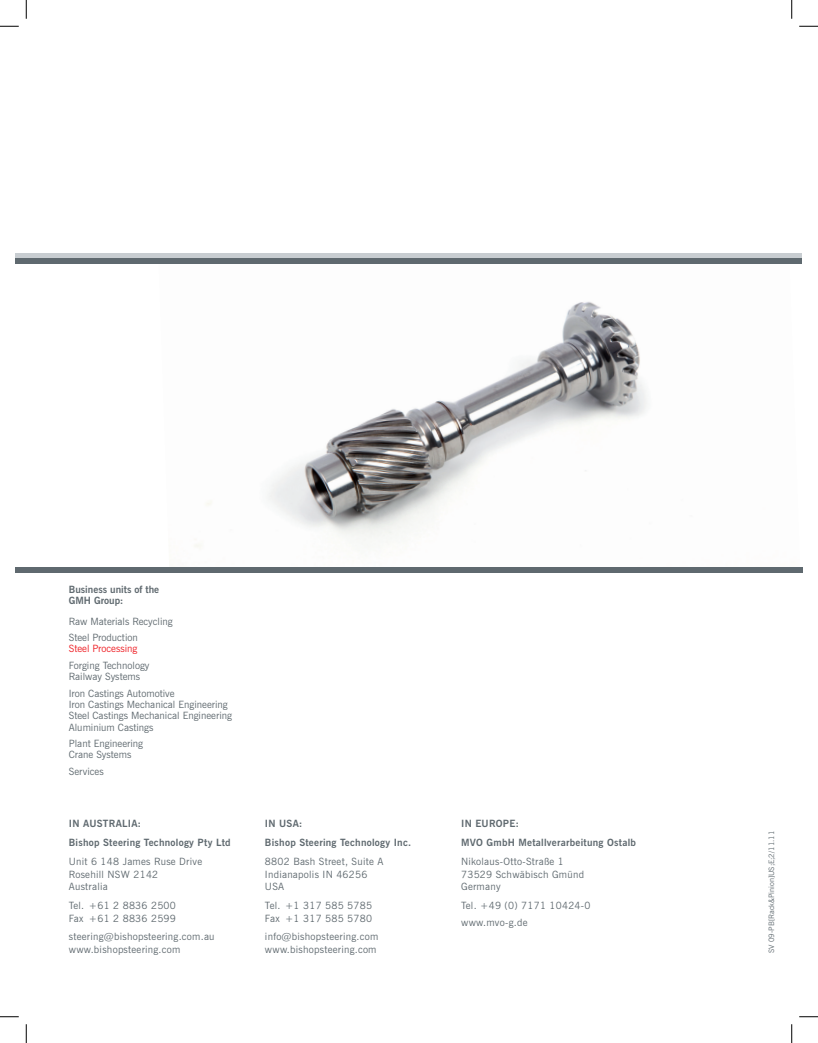
<style>
.page{position:relative;width:818px;height:1043px;background:#fff}
.page>*{position:absolute;margin:0;border:0;box-sizing:border-box;transform-origin:0 0}
.t1{font:10px/12.5px "News Gothic BT";letter-spacing:.025em;color:#5f696f}
.t2{font:10px/11.2px "News Gothic BT";color:#5f696f}
.t3{font:700 10px/18.9px "News Gothic BT";letter-spacing:.025em;color:#5f696f}
.t4{font:700 10px/11.2px "News Gothic BT";color:#5f696f}
.t5{font:10px "News Gothic BT";color:#ee1d23}
.t6{font:7.5px "News Gothic BT";color:#5f696f}
</style>
<div class="page">
<img style="left:195px;top:301px;width:452px;height:246px">
<div style="left:16px;top:253px;width:786px;height:5px;background:#c8cdd1"></div>
<div style="left:16px;top:258px;width:786px;height:6px;background:#5f696f"></div>
<div style="left:16px;top:567px;width:786px;height:5px;background:#5f696f"></div>
<svg style="left:0;top:25px;width:19px;height:2px"></svg>
<svg style="left:799px;top:25px;width:19px;height:2px"></svg>
<svg style="left:0;top:1016px;width:19px;height:1px"></svg>
<svg style="left:799px;top:1016px;width:19px;height:1px"></svg>
<svg style="left:25px;top:0;width:2px;height:19px"></svg>
<svg style="left:25px;top:1024px;width:2px;height:18px"></svg>
<svg style="left:791px;top:0;width:1px;height:19px"></svg>
<svg style="left:791px;top:1024px;width:1px;height:18px"></svg>
<p class="t4" style="left:69px;top:584px;width:92px">Business units of the<br>GMH Group:</p>
<p class="t2" style="left:69px;top:612px;width:105px;line-height:16.5px">Raw M aterials Recycling<br>Steel Production</p>
<p class="t5" style="left:69px;top:642px;width:70px">Steel Processing</p>
<p class="t2" style="left:69px;top:659px;width:82px">Forging Technology<br>Railway Systems</p>
<p class="t2" style="left:69px;top:687px;width:165px">Iron Castings Automotive<br>Iron Castings M echanical Engineering<br>Steel Castings M echanical Engineering<br>Aluminium Castings</p>
<p class="t2" style="left:69px;top:738px;width:76px">Plant Engineering<br>Crane Systems</p>
<p class="t2" style="left:69px;top:765px;width:36px">Services</p>
<p class="t3" style="left:69px;top:814px;width:163px">In Australia:<br>Bishop Steering Technology Pty Ltd</p>
<p class="t1" style="left:69px;top:855px;width:135px">U nit 6 148 James Ruse Drive<br>Rosehill NSW 2142<br>Australia</p>
<p class="t1" style="left:69px;top:899px;width:109px">Tel. +61 2 8836 2500<br>Fax +61 2 8836 2599</p>
<p class="t1" style="left:69px;top:930px;width:147px">steering@bishopsteering.com.au www.bishopsteering.com</p>
<p class="t3" style="left:265px;top:814px;width:148px">In USA:<br>Bishop Steering Technology Inc.</p>
<p class="t1" style="left:265px;top:855px;width:120px">8802 Bash Street, Suite A<br>Indianapolis IN 46256<br>USA</p>
<p class="t1" style="left:265px;top:899px;width:109px">Tel. +1 317 585 5785<br>Fax +1 317 585 5780</p>
<p class="t1" style="left:265px;top:930px;width:115px">info@bishopsteering.com www.bishopsteering.com</p>
<p class="t3" style="left:461px;top:814px;width:176px">In Europe:<br>MVO GmbH Metallverarbeitung Ostalb</p>
<p class="t1" style="left:461px;top:855px;width:124px">Nikolaus-Otto-Straße 1<br>73529 Schwäbisch Gmünd<br>Germany</p>
<p class="t1" style="left:461px;top:896px;width:131px;line-height:17.5px">Tel. +49 (0) 7171 10424-0 www.mvo-g.de</p>
<p class="t6" style="left:766px;top:952px;width:124px;rotate:-90deg">SV 09-PB[Rack&amp;Pinion]US;E;2/11.11</p>
</div>
